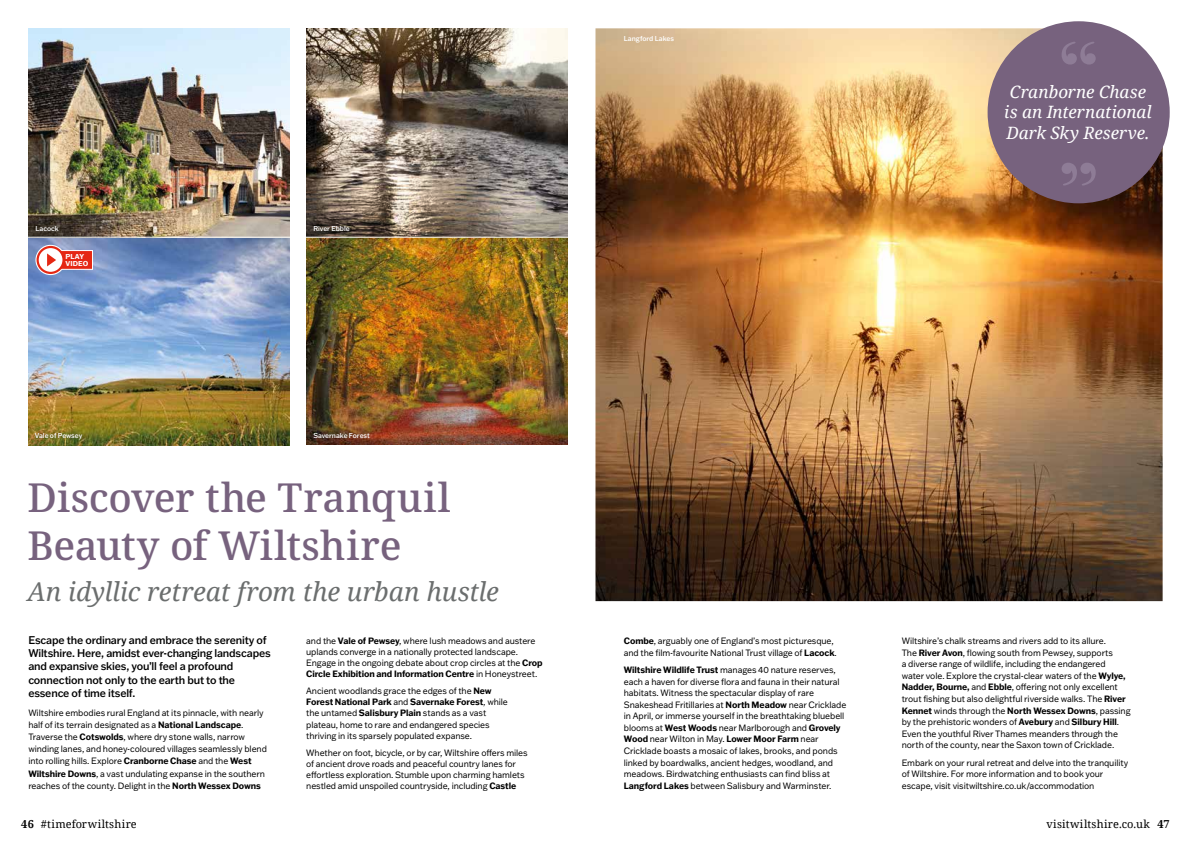
<style>
.page{position:relative;width:1191px;height:842px;background:#fff}
.page>*{position:absolute;margin:0;border:0;box-sizing:border-box;transform-origin:0 0}
.t1{font:500 40px/48px "Noto Serif";letter-spacing:-.005em;color:#77627e}
.t2{font:italic 26px "Noto Serif";letter-spacing:-.005em;color:#6b6e6e}
.t3{font:italic 17px/20.4px "Noto Serif";color:#fff;text-align:center}
.t4{font:500 11px/13.2px "Franklin Gothic ATF";letter-spacing:-.015em;color:#000;scale:.95 1}
.t5{font:11px "Noto Serif";letter-spacing:.025em;color:#000}
.t6{font:9px/11.6px "Franklin Gothic ATF";letter-spacing:-.01em;color:#000;scale:.95 1}
.t7{font:500 7px "Franklin Gothic ATF";color:#fff;scale:.95 1}
.t8{font:700 7px/7px "Franklin Gothic ATF";letter-spacing:.02em;color:#fff}
.s1{font-weight:700}
</style>
<div class="page">
<img style="left:306px;top:29px;width:261px;height:416px">
<img style="left:595px;top:28px;width:567px;height:573px">
<img style="left:28px;top:28px;width:261px;height:417px">
<div style="left:32px;top:430px;width:53px;height:12px;background:#000;opacity:.3"></div>
<div style="left:311px;top:223px;width:41px;height:11px;background:#000;opacity:.1"></div>
<div style="left:311px;top:430px;width:61px;height:10px;background:#000;opacity:.3"></div>
<hr style="left:26px;top:237px;width:555px;height:1px;background:#fff">
<div style="left:37px;top:246px;width:27px;height:28px;background:#e52713;border-radius:50%"></div>
<div style="left:35px;top:245px;width:31px;height:30px;border:3px solid #fff;border-radius:50%"></div>
<svg style="left:38px;top:247px;width:26px;height:26px"></svg>
<div style="left:37px;top:246px;width:28px;height:28px;border:2px solid #e52713;border-radius:50%"></div>
<svg style="left:47px;top:250px;width:46px;height:20px"></svg>
<div style="left:987px;top:21px;width:182px;height:182px;background:#77627e;border-radius:50%"></div>
<svg style="left:1062px;top:42px;width:33px;height:23px"></svg>
<svg style="left:1062px;top:163px;width:33px;height:22px"></svg>
<p class="t7" style="left:35px;top:223px;width:26px">Lacock</p>
<p class="t8" style="left:65px;top:253px;width:24px">PLAY<br>VIDEO</p>
<p class="t7" style="left:35px;top:431px;width:52px">Vale of Pewsey</p>
<p class="t7" style="left:313px;top:224px;width:40px">River Ebble</p>
<p class="t7" style="left:313px;top:430px;width:61px">Savernake Forest</p>
<h1 class="t1" style="left:28px;top:474px;width:424px">Discover the Tranquil<br>Beauty of Wiltshire</h1>
<h2 class="t2" style="left:28px;top:574px;width:473px">An idyllic retreat from the urban hustle</h2>
<p class="t4" style="left:28px;top:633px;width:257px">Escape the ordinary and embrace the serenity of Wiltshire. Here, amidst ever-changing landscapes and expansive skies, you’ll feel a profound connection not only to the earth but to the essence of time itself.</p>
<p class="t6" style="left:28px;top:706px;width:253px;line-height:12.2px">Wiltshire embodies rural England at its pinnacle, with nearly half of its terrain designated as a <span class="s1">National Landscape</span>.<br>Traverse the <span class="s1">Cotswolds</span>, where dry stone walls, narrow winding lanes, and honey-coloured villages seamlessly blend into rolling hills. Explore <span class="s1">Cranborne Chase</span> and the <span class="s1">West Wiltshire Downs</span>, a vast undulating expanse in the southern reaches of the county. Delight in the <span class="s1">North Wessex Downs</span></p>
<p class="t6" style="left:306px;top:635px;width:250px;line-height:11.1px">and the <span class="s1">Vale of Pewsey</span>, where lush meadows and austere uplands converge in a nationally protected landscape.<br>Engage in the ongoing debate about crop circles at the <span class="s1">Crop Circle Exhibition and Information Centre</span> in Honeystreet.</p>
<p class="t6" style="left:306px;top:685px;width:214px;line-height:11.1px">Ancient woodlands grace the edges of the <span class="s1">New Forest National Park</span> and <span class="s1">Savernake Forest</span>, while the untamed <span class="s1">Salisbury Plain</span> stands as a vast plateau, home to rare and endangered species thriving in its sparsely populated expanse.</p>
<p class="t6" style="left:306px;top:746px;width:235px;line-height:11.1px">Whether on foot, bicycle, or by car, Wiltshire offers miles of ancient drove roads and peaceful country lanes for effortless exploration. Stumble upon charming hamlets nestled amid unspoiled countryside, including <span class="s1">Castle</span></p>
<p class="t7" style="left:624px;top:34px;width:54px">Langford Lakes</p>
<h3 class="t3" style="left:1004px;top:81px;width:149px">Cranborne Chase is an International<br>Dark Sky Reserve.</h3>
<p class="t6" style="left:624px;top:635px;width:226px"><span class="s1">Combe</span>, arguably one of England’s most picturesque, and the film-favourite National Trust village of <span class="s1">Lacock</span>.</p>
<p class="t6" style="left:624px;top:664px;width:236px"><span class="s1">Wiltshire Wildlife Trust</span> manages 40 nature reserves, each a haven for diverse flora and fauna in their natural habitats. Witness the spectacular display of rare Snakeshead Fritillaries at <span class="s1">North Meadow</span> near Cricklade in April, or immerse yourself in the breathtaking bluebell blooms at <span class="s1">West Woods</span> near Marlborough and <span class="s1">Grovely Wood</span> near Wilton in May. <span class="s1">Lower Moor Farm</span> near Cricklade boasts a mosaic of lakes, brooks, and ponds linked by boardwalks, ancient hedges, woodland, and meadows. Birdwatching enthusiasts can find bliss at <span class="s1">Langford Lakes</span> between Salisbury and Warminster.</p>
<p class="t6" style="left:901px;top:635px;width:242px">Wiltshire’s chalk streams and rivers add to its allure.<br>The <span class="s1">River Avon</span>, flowing south from Pewsey, supports<br>a diverse range of wildlife, including the endangered<br>water vole. Explore the crystal-clear waters of the <span class="s1">Wylye, Nadder, Bourne,</span> and <span class="s1">Ebble</span>, offering not only excellent trout fishing but also delightful riverside walks. The <span class="s1">River Kennet</span> winds through the <span class="s1">North Wessex Downs</span>, passing by the prehistoric wonders of <span class="s1">Avebury</span> and <span class="s1">Silbury Hill</span>.<br>Even the youthful River Thames meanders through the north of the county, near the Saxon town of Cricklade.</p>
<p class="t6" style="left:901px;top:756px;width:240px">Embark on your rural retreat and delve into the tranquility of Wiltshire. For more information and to book your escape, visit visitwiltshire.co.uk/accommodation</p>
<p class="t5" style="left:21px;top:816px;width:117px"><span class="s1">46</span> #timeforwiltshire</p>
<p class="t5" style="left:1046px;top:816px;width:125px">visitwiltshire.co.uk <span class="s1">47</span></p>
</div>
